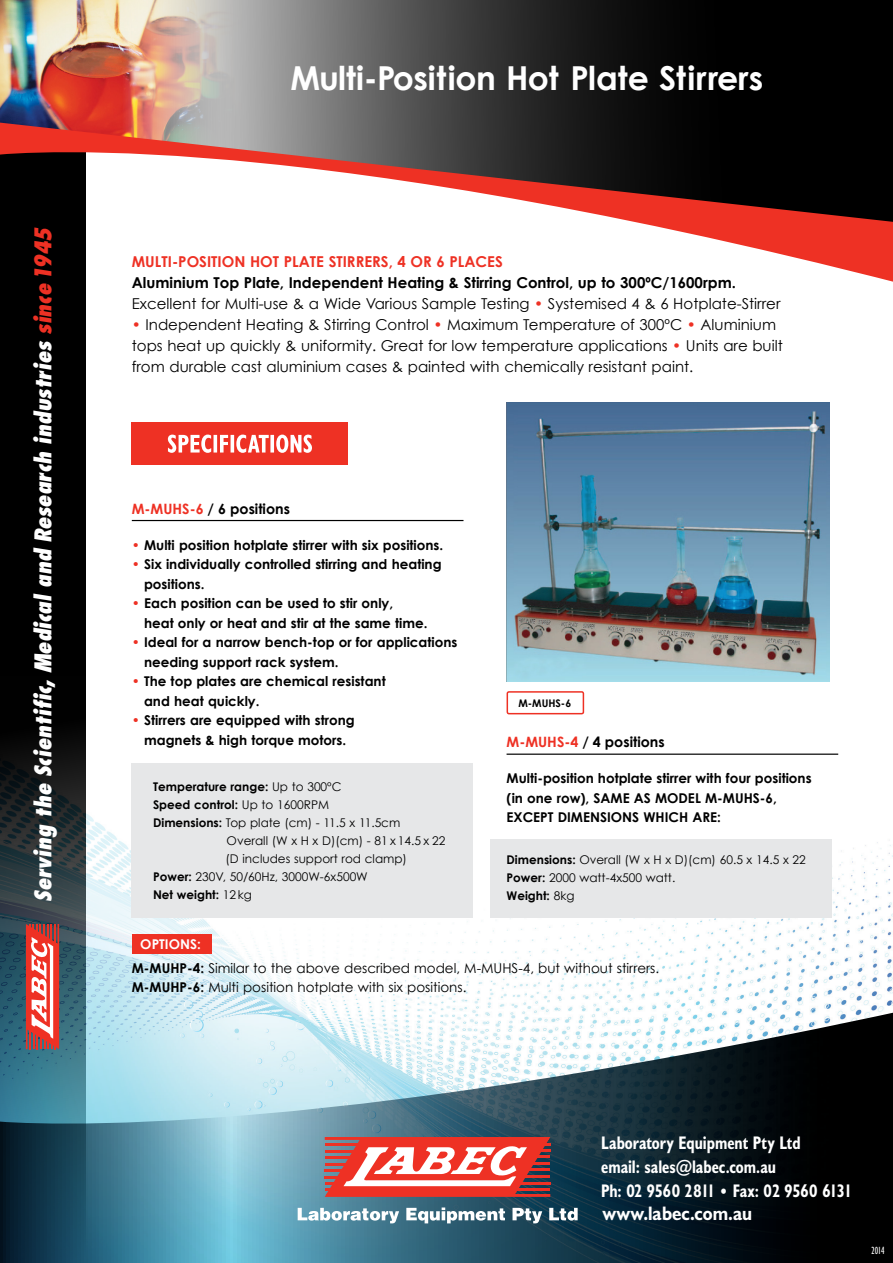
<style>
.page{position:relative;width:893px;height:1263px;background:#fff}
.page>*{position:absolute;margin:0;border:0;box-sizing:border-box;transform-origin:0 0}
.t1{font:700 33px "Century Gothic";letter-spacing:-.02em;color:#fff}
.t2{font:italic 800 condensed 22.5px "Futura";color:#fff}
.t3{font:700 19.65px "Humanist 521 BT";color:#fff;scale:.9 1}
.t4{font:700 condensed 18.3px/23.9px "Humanist 521 BT";color:#fff;scale:.9 1}
.t5{font:15px/21px "Century Gothic";color:#000}
.t6{font:700 15px "Century Gothic";color:#ee3124}
.t7{font:700 14.25px "Century Gothic";color:#000}
.t8{font:700 13.5px/19.5px "Century Gothic";color:#000}
.t9{font:13.5px/19.5px "Century Gothic";color:#000}
.t10{font:700 13.5px "Century Gothic";color:#fff}
.t11{font:12px/18px "Century Gothic";color:#000}
.t12{font:700 12px "Century Gothic";color:#000}
.t13{font:700 10.5px "Century Gothic";color:#000}
.t14{font:condensed 10.5px "Humanist 521 BT";color:#fff;scale:.9 1}
.s1{color:#ee3124}
.s2{font-weight:700}
.s3{font-weight:400}
</style>
<div class="page">
<div style="left:0;top:140px;width:85px;height:1123px;background:#000"></div>
<img style="left:0;top:676px;width:893px;height:334px">
<svg style="left:251px;top:0;width:642px;height:119px;background:#2f2f2f"></svg>
<svg style="left:0;top:1010px;width:893px;height:253px;background:#587783"></svg>
<svg style="left:325px;top:1137px;width:225px;height:60px"></svg>
<svg style="left:298px;top:1208px;width:101px;height:15px"></svg>
<svg style="left:406px;top:1207px;width:99px;height:16px"></svg>
<svg style="left:512px;top:1208px;width:30px;height:15px"></svg>
<svg style="left:549px;top:1208px;width:29px;height:12px"></svg>
<svg style="left:26px;top:924px;width:33px;height:125px;background:#e56a63"></svg>
<img style="left:0;top:0;width:251px;height:119px">
<svg style="left:0;top:119px;width:893px;height:166px"></svg>
<div style="left:490px;top:839px;width:342px;height:78px;background:#e6e7e8"></div>
<div style="left:132px;top:763px;width:341px;height:154px;background:#e6e7e8"></div>
<div style="left:132px;top:422px;width:216px;height:42px;background:#ee3124"></div>
<svg style="left:168px;top:435px;width:144px;height:18px"></svg>
<hr style="left:132px;top:520px;width:331px;height:1px;background:#000">
<img style="left:507px;top:403px;width:322px;height:278px">
<hr style="left:507px;top:753px;width:331px;height:2px;background:#000">
<div style="left:132px;top:934px;width:80px;height:20px;background:#ee3124"></div>
<div style="left:507px;top:692px;width:76px;height:22px;background:#fff;border-radius:2px"></div>
<div style="left:507px;top:691px;width:77px;height:23px;border:2px solid #ee3124;border-radius:2px"></div>
<h2 class="t2" style="left:29px;top:902px;width:676px;rotate:-90deg">Serving the Scientific, Medical and Research industries <span class="s1">since 1945</span></h2>
<h1 class="t1" style="left:291px;top:57px;width:474px">Multi-Position Hot Plate Stirrers</h1>
<p class="t6" style="left:132px;top:253px;width:371px">Multi-POSITION Hot plate Stirrers, 4 Or 6 Places</p>
<p class="t5" style="left:132px;top:272px;width:650px"><span class="s2">Aluminium Top Plate, Independent Heating &amp; Stirring Control, up to 300ºC/1600rpm.<br></span>Excellent for Multi-use &amp; a Wide Various Sample Testing <span class="s1">•</span> Systemised 4 &amp; 6 Hotplate-Stirrer</p>
<p class="t5" style="left:132px;top:314px;width:652px"><span class="s1">•</span> Independent Heating &amp; Stirring Control <span class="s1">•</span> Maximum Temperature of 300ºC <span class="s1">•</span> Aluminium tops heat up quickly &amp; uniformity. Great for low temperature applications <span class="s1">•</span> Units are built from durable cast aluminium cases &amp; painted with chemically resistant paint.</p>
<p class="t7" style="left:132px;top:499px;width:160px"><span class="s1">M-MUHS-6</span> / 6 positions</p>
<p class="t8" style="left:132px;top:535px;width:313px"><span class="s1">•</span> Multi position hotplate stirrer with six positions.</p>
<p class="t8" style="left:144px;top:554px;width:299px;text-indent:-12px"><span class="s1">•</span> Six individually controlled stirring and heating positions.</p>
<p class="t8" style="left:144px;top:593px;width:285px;text-indent:-12px"><span class="s1">•</span> Each position can be used to stir only,<br>heat only or heat and stir at the same time.</p>
<p class="t8" style="left:144px;top:632px;width:315px;text-indent:-12px"><span class="s1">•</span> Ideal for a narrow bench-top or for applications needing support rack system.</p>
<p class="t8" style="left:144px;top:671px;width:243px;text-indent:-12px"><span class="s1">•</span> The top plates are chemical resistant and heat quickly.</p>
<p class="t8" style="left:132px;top:710px;width:225px;text-align:center"><span class="s1">•</span> Stirrers are equipped with strong magnets &amp; high torque motors.</p>
<p class="t12" style="left:153px;top:779px;width:190px">Temperature range: <span class="s3">Up to 300ºC</span></p>
<p class="t12" style="left:153px;top:797px;width:178px">Speed control: <span class="s3">Up to 1600RPM</span></p>
<p class="t11" style="left:153px;top:813px;width:249px"><span class="s2">Dimensions:</span> Top plate (cm) - 11.5 x 11.5cm</p>
<p class="t11" style="left:227px;top:831px;width:220px">Overall (W x H x D)(cm) - 81 x 14.5 x 22</p>
<p class="t11" style="left:225px;top:849px;width:183px">(D includes support rod clamp)</p>
<p class="t11" style="left:153px;top:867px;width:216px"><span class="s2">Power:</span> 230V, 50/60Hz, 3000W-6x500W</p>
<p class="t12" style="left:153px;top:887px;width:100px">Net weight: <span class="s3">12 kg</span></p>
<p class="t10" style="left:140px;top:936px;width:62px">OPTIONS:</p>
<p class="t13" style="left:518px;top:696px;width:54px">M-MUHS-6</p>
<p class="t7" style="left:507px;top:733px;width:160px"><span class="s1">M-MUHS-4</span> / 4 positions</p>
<p class="t8" style="left:507px;top:768px;width:307px">Multi-position hotplate stirrer with four positions (in one row), Same as model M-MUHS-6, except dimensions</p>
<p class="t8" style="left:643px;top:807px;width:79px">wh ich are:</p>
<p class="t11" style="left:507px;top:850px;width:301px"><span class="s2">Dimensions:</span> Overall (W x H x D)(cm) 60.5 x 14.5 x 22<br><span class="s2">Power:</span> 2000 watt-4x500 watt.<br><span class="s2">Weight:</span> 8kg</p>
<p class="t9" style="left:132px;top:958px;width:529px"><span class="s2">M-MUHP-4:</span> Similar to the above described model, M-MUHS-4, but without stirrers.<br><span class="s2">M-MUHP-6:</span> Multi position hotplate with six positions.</p>
<h3 class="t4" style="left:601px;top:1130px;width:278px">Laboratory Equipment Pty Ltd<br>email: sales@labec.com.au<br>Ph: 02 9560 2811 • Fax: 02 9560 6131</h3>
<h3 class="t3" style="left:603px;top:1201px;width:167px">www.labec.com.au</h3>
<p class="t14" style="left:871px;top:1245px;width:16px">2014</p>
</div>
